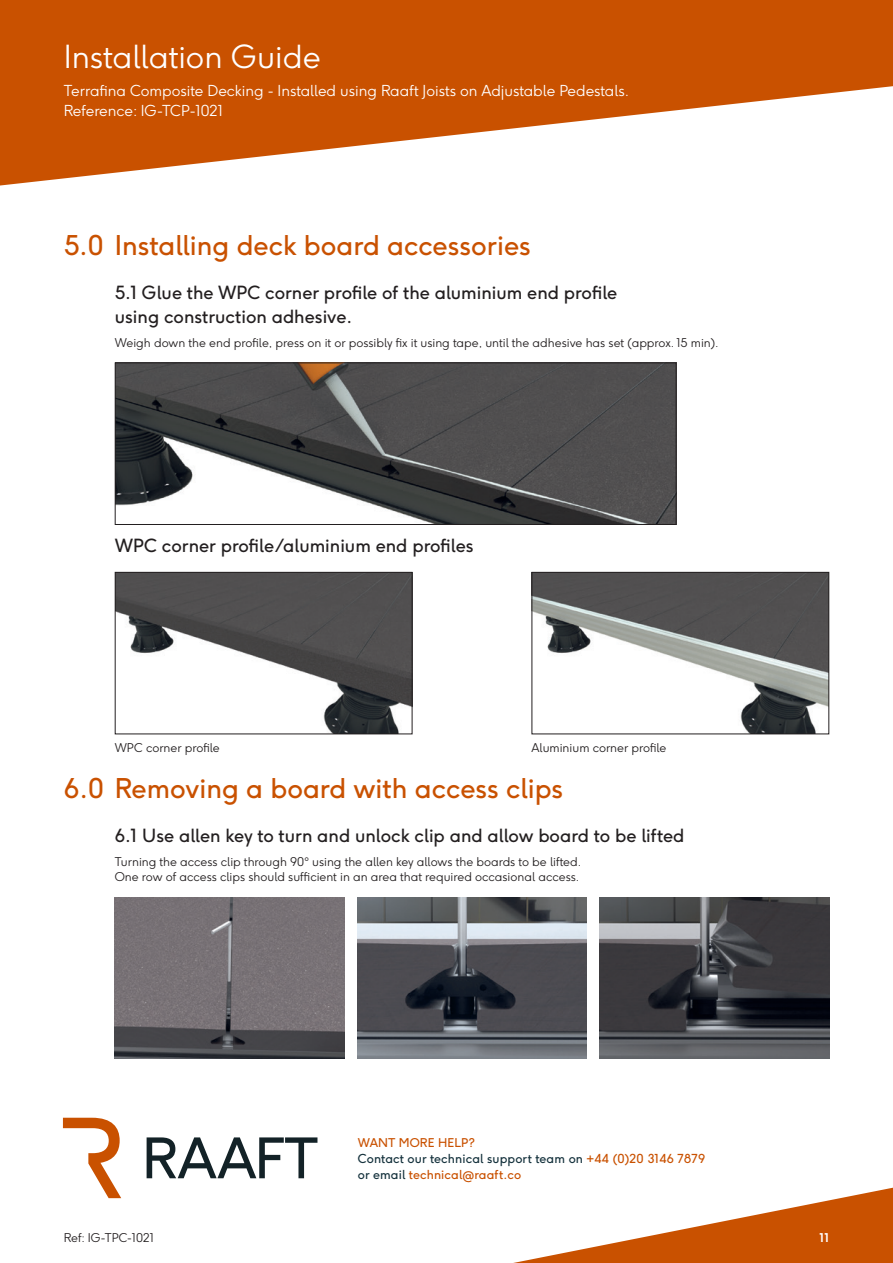
<style>
.page{position:relative;width:893px;height:1263px;background:#fff}
.page>*{position:absolute;margin:0;border:0;box-sizing:border-box;transform-origin:0 0}
.t1{font:300 31.5px "F37 Ginger";color:#fff}
.STEP_HEAD{font:27px "F37 Ginger";color:#c95100}
.STEP_BODY_HEAD{font:18px/24px "F37 Ginger";color:#231f20}
.t2{font:300 15px/19.8px "F37 Ginger";color:#fff}
.t3{font:12.3px/16.2px "F37 Ginger";letter-spacing:.01em;color:#15323d}
.BODY_TEXT{font:300 12px/15.6px "F37 Ginger";color:#231f20}
.t4{font:12px "F37 Ginger";letter-spacing:.01em;color:#c95100}
.t5{font:700 12px "F37 Ginger";color:#fff}
.s1{color:#c95100}
</style>
<div class="page">
<img style="left:117px;top:574px;width:293px;height:158px">
<div style="left:115px;top:572px;width:297px;height:162px;border:1px solid #231f20"></div>
<img style="left:533px;top:574px;width:294px;height:158px">
<div style="left:531px;top:572px;width:298px;height:162px;border:1px solid #231f20"></div>
<img style="left:117px;top:364px;width:557px;height:159px">
<div style="left:115px;top:362px;width:561px;height:163px;border:1px solid #231f20"></div>
<img style="left:115px;top:897px;width:229px;height:162px">
<img style="left:357px;top:897px;width:230px;height:162px">
<img style="left:600px;top:897px;width:229px;height:162px">
<svg style="left:0;top:0;width:893px;height:186px;fill:#c95100"></svg>
<svg style="left:513px;top:1187px;width:380px;height:76px"></svg>
<svg style="left:147px;top:1137px;width:170px;height:41px"></svg>
<svg style="left:63px;top:1118px;width:58px;height:80px"></svg>
<h1 class="t1" style="left:64px;top:37px;width:259px">Installation Guide</h1>
<p class="t2" style="left:64px;top:81px;width:567px">Terrafina Composite Decking - Installed using Raaft Joists on Adjustable Pedestals.<br>Reference: IG-TCP-1021</p>
<p class="STEP_HEAD" style="left:64px;top:229px;width:469px">5.0 Installing deck board accessories</p>
<p class="STEP_BODY_HEAD" style="left:115px;top:281px;width:504px">5.1 Glue the WPC corner profile of the aluminium end profile using construction adhesive.</p>
<p class="BODY_TEXT" style="left:115px;top:335px;width:605px">Weigh down the end profile, press on it or possibly fix it using tape, until the adhesive has set (approx. 15 min).</p>
<p class="STEP_BODY_HEAD" style="left:115px;top:534px;width:360px">WPC corner profile/aluminium end profiles</p>
<p class="BODY_TEXT" style="left:115px;top:739px;width:106px">WPC corner profile</p>
<p class="BODY_TEXT" style="left:531px;top:739px;width:136px">Aluminium corner profile</p>
<p class="STEP_HEAD" style="left:64px;top:771px;width:501px">6.0 Removing a board with access clips</p>
<p class="STEP_BODY_HEAD" style="left:115px;top:823px;width:571px">6.1 Use allen key to turn and unlock clip and allow board to be lifted</p>
<p class="BODY_TEXT" style="left:115px;top:853px;width:468px">Turning the access clip through 90° using the allen key allows the boards to be lifted.<br>One row of access clips should sufficient in an area that required occasional access.</p>
<p class="t4" style="left:358px;top:1135px;width:119px">WANT MORE HELP?</p>
<p class="t3" style="left:358px;top:1150px;width:349px">Contact our technical support team on <span class="s1">+44 (0)20 3146 7879 </span>or email <span class="s1">technical@raaft.co</span></p>
<p class="BODY_TEXT" style="left:64px;top:1229px;width:92px">Ref: IG-TPC-1021</p>
<p class="t5" style="left:819px;top:1229px;width:11px">11</p>
</div>
